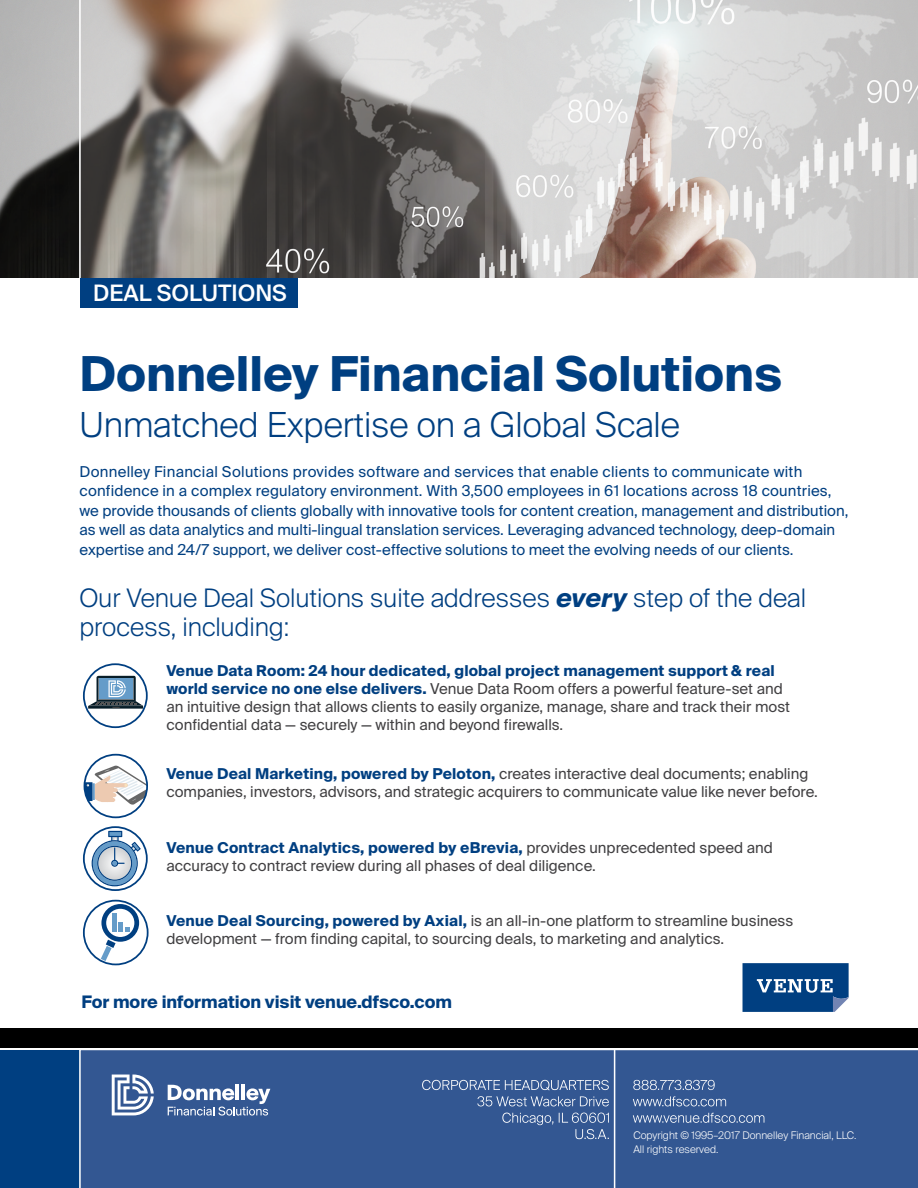
<style>
.page{position:relative;width:918px;height:1188px;background:#fff}
.page>*{position:absolute;margin:0;border:0;box-sizing:border-box;transform-origin:0 0}
.t1{font:700 48.15px "Suisse Intl";color:#003f81}
.t2{font:300 34.5px "Suisse Intl";color:#003f81}
.t3{font:300 25.5px/29.4px "Suisse Intl";color:#003f81}
.t4{font:500 22.65px "Suisse Intl";color:#fff}
.t5{font:700 17.25px "Suisse Intl";color:#003f81}
.t6{font:15px/18px "Suisse Intl";color:#414042}
.t7{font:15px/19.5px "Suisse Intl";color:#003f81}
.t8{font:300 10.5px/13.5px "Suisse Intl";color:#fff}
.s1{font-weight:700;font-style:italic}
.s2{font-weight:700;color:#003f81}
</style>
<div class="page">
<img style="left:0;top:0;width:918px;height:278px">
<svg style="left:743px;top:963px;width:106px;height:49px;background:#215891"></svg>
<div style="left:0;top:1050px;width:918px;height:138px;background:#003f81"></div>
<div style="left:80px;top:1050px;width:838px;height:138px;background:#335792"></div>
<hr style="left:79px;top:0;width:2px;height:1188px;background:#fff">
<div style="left:0;top:1028px;width:918px;height:20px;background:#000"></div>
<hr style="left:614px;top:1049px;width:1px;height:139px;background:#fff">
<svg style="left:112px;top:1074px;width:42px;height:41px"></svg>
<svg style="left:168px;top:1084px;width:103px;height:32px"></svg>
<svg style="left:88px;top:675px;width:55px;height:34px"></svg>
<div style="left:83px;top:663px;width:65px;height:65px;border:2px solid #003f81;border-radius:50%"></div>
<div style="left:83px;top:826px;width:65px;height:65px;border:2px solid #003f81;border-radius:50%"></div>
<svg style="left:92px;top:831px;width:49px;height:55px"></svg>
<svg style="left:83px;top:753px;width:65px;height:66px"></svg>
<div style="left:84px;top:754px;width:64px;height:64px;border:2px solid #003f81;border-radius:50%"></div>
<svg style="left:101px;top:904px;width:38px;height:57px"></svg>
<div style="left:83px;top:900px;width:66px;height:65px;border:2px solid #003f81;border-radius:50%"></div>
<div style="left:81px;top:278px;width:217px;height:30px;background:#003f81"></div>
<svg style="left:502px;top:1113px;width:107px;height:26px"></svg>
<svg style="left:477px;top:1096px;width:132px;height:10px"></svg>
<svg style="left:422px;top:1080px;width:187px;height:10px"></svg>
<svg style="left:633px;top:1113px;width:131px;height:10px"></svg>
<svg style="left:633px;top:1096px;width:93px;height:10px"></svg>
<svg style="left:633px;top:1080px;width:82px;height:10px"></svg>
<h3 class="t4" style="left:93px;top:280px;width:195px">DEAL SOLUTIONS</h3>
<h1 class="t1" style="left:79px;top:346px;width:704px">Donnelley Financial Solutions</h1>
<h2 class="t2" style="left:80px;top:405px;width:602px">Unmatched Expertise on a Global Scale</h2>
<p class="t7" style="left:80px;top:462px;width:771px">Donnelley Financial Solutions provides software and services that enable clients to communicate with confidence in a complex regulatory environment. With 3,500 employees in 61 locations across 18 countries, we provide thousands of clients globally with innovative tools for content creation, management and distribution, as well as data analytics and multi-lingual translation services. Leveraging advanced technology, deep-domain expertise and 24/7 support, we deliver cost-effective solutions to meet the evolving needs of our clients.</p>
<h3 class="t3" style="left:80px;top:583px;width:728px">Our Venue Deal Solutions suite addresses <span class="s1">every</span> step of the deal process, including:</h3>
<p class="t6" style="left:166px;top:662px;width:625px"><span class="s2">Venue Data Room: 24 hour dedicated, global project management support &amp; real world service no one else delivers.</span> Venue Data Room offers a powerful feature-set and an intuitive design that allows clients to easily organize, manage, share and track their most confidential data — securely — within and beyond firewalls.</p>
<p class="t6" style="left:166px;top:765px;width:653px"><span class="s2">Venue Deal Marketing, powered by Peloton,</span> creates interactive deal documents; enabling companies, investors, advisors, and strategic acquirers to communicate value like never before.</p>
<p class="t6" style="left:166px;top:839px;width:608px"><span class="s2">Venue Contract Analytics, powered by eBrevia,</span> provides unprecedented speed and accuracy to contract review during all phases of deal diligence.</p>
<p class="t6" style="left:166px;top:912px;width:628px"><span class="s2">Venue Deal Sourcing, powered by Axial,</span> is an all-in-one platform to streamline business development — from finding capital, to sourcing deals, to marketing and analytics.</p>
<p class="t5" style="left:81px;top:992px;width:372px">For more information visit venue.dfsco.com</p>
<p class="t8" style="left:633px;top:1129px;width:224px">Copyright © 1995–2017 Donnelley Financial, LLC.<br>All rights reserved.</p>
</div>
